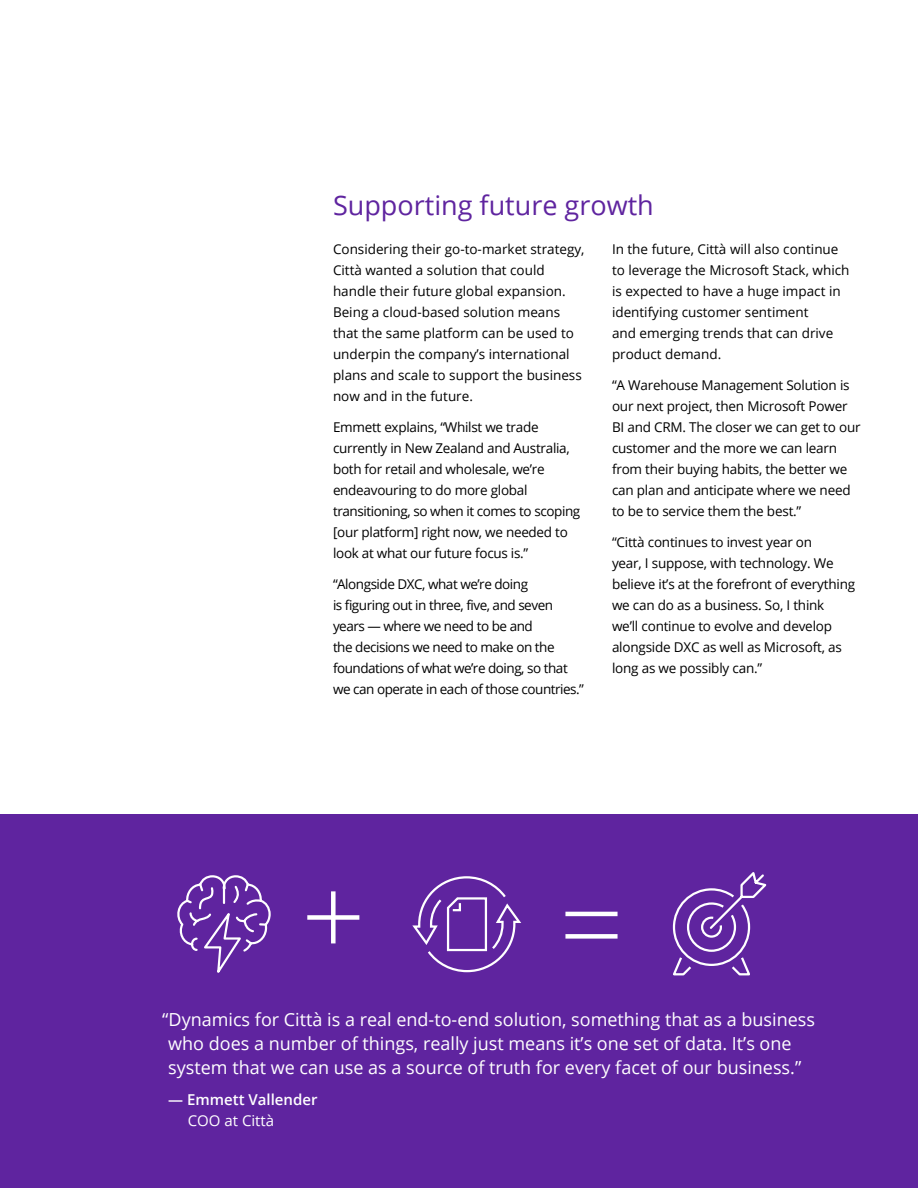
<style>
.page{position:relative;width:918px;height:1188px;background:#fff}
.page>*{position:absolute;margin:0;border:0;box-sizing:border-box;transform-origin:0 0}
.t1{font:300 112.5px "Open Sans";color:#fff}
.Head_1__large_purple{font:27px "Open Sans";color:#5f249f}
.PB_Small_Hanging_Quo{font:18px/24px "Open Sans";color:#fff}
.PB_Small_quote_attri{font:600 15px "Open Sans";color:#fff}
.PB_Small_quote_attri-2{font:15px "Open Sans";color:#fff}
.Body_Copy_Regular_9{font:13.5px/21px "Open Sans";letter-spacing:-.015em;color:#000}
.Body_Copy_Regular_9-2{font:13.5px/21px "Open Sans";letter-spacing:-.035em;color:#000}
</style>
<div class="page">
<div style="left:0;top:814px;width:918px;height:374px;background:#5f249f"></div>
<svg style="left:177px;top:875px;width:94px;height:98px"></svg>
<svg style="left:412px;top:876px;width:109px;height:97px"></svg>
<svg style="left:672px;top:872px;width:95px;height:104px"></svg>
<p class="Head_1__large_purple" style="left:333px;top:187px;width:322px">Supporting future growth</p>
<p class="Body_Copy_Regular_9" style="left:333px;top:238px;width:253px">Considering their go-to-market strategy, Città wanted a solution that could handle their future global expansion.<br>Being a cloud-based solution means that the same platform can be used to underpin the company’s international plans and scale to support the business now and in the future.</p>
<p class="Body_Copy_Regular_9" style="left:333px;top:416px;width:249px">Emmett explains, “Whilst we trade currently in New Zealand and Australia, both for retail and wholesale, we’re endeavouring to do more global transitioning, so when it comes to scoping [our platform] right now, we needed to look at what our future focus is.”</p>
<p class="Body_Copy_Regular_9-2" style="left:333px;top:573px;width:253px">“Alongside DXC, what we’re doing<br>is figuring out in three, five, and seven years — where we need to be and<br>the decisions we need to make on the foundations of what we’re doing, so that we can operate in each of those countries.”</p>
<p class="Body_Copy_Regular_9" style="left:612px;top:238px;width:239px">In the future, Città will also continue to leverage the Microsoft Stack, which is expected to have a huge impact in identifying customer sentiment<br>and emerging trends that can drive product demand.</p>
<p class="Body_Copy_Regular_9" style="left:612px;top:374px;width:250px">“A Warehouse Management Solution is our next project, then Microsoft Power BI and CRM. The closer we can get to our customer and the more we can learn from their buying habits, the better we can plan and anticipate where we need to be to service them the best.”</p>
<p class="Body_Copy_Regular_9" style="left:612px;top:531px;width:245px">“Città continues to invest year on<br>year, I suppose, with technology. We believe it’s at the forefront of everything we can do as a business. So, I think<br>we’ll continue to evolve and develop alongside DXC as well as Microsoft, as long as we possibly can.”</p>
<p class="t1" style="left:301px;top:839px;width:66px">+</p>
<p class="t1" style="left:559px;top:847px;width:66px">=</p>
<p class="PB_Small_Hanging_Quo" style="left:168px;top:1007px;width:648px;text-indent:-6px">“Dynamics for Città is a real end-to-end solution, something that as a business who does a number of things, really just means it’s one set of data. It’s one system that we can use as a source of truth for every facet of our business.”</p>
<p class="PB_Small_quote_attri" style="left:168px;top:1089px;width:151px">— Emmett Vallender</p>
<p class="PB_Small_quote_attri-2" style="left:188px;top:1110px;width:88px">COO at Città</p>
</div>
